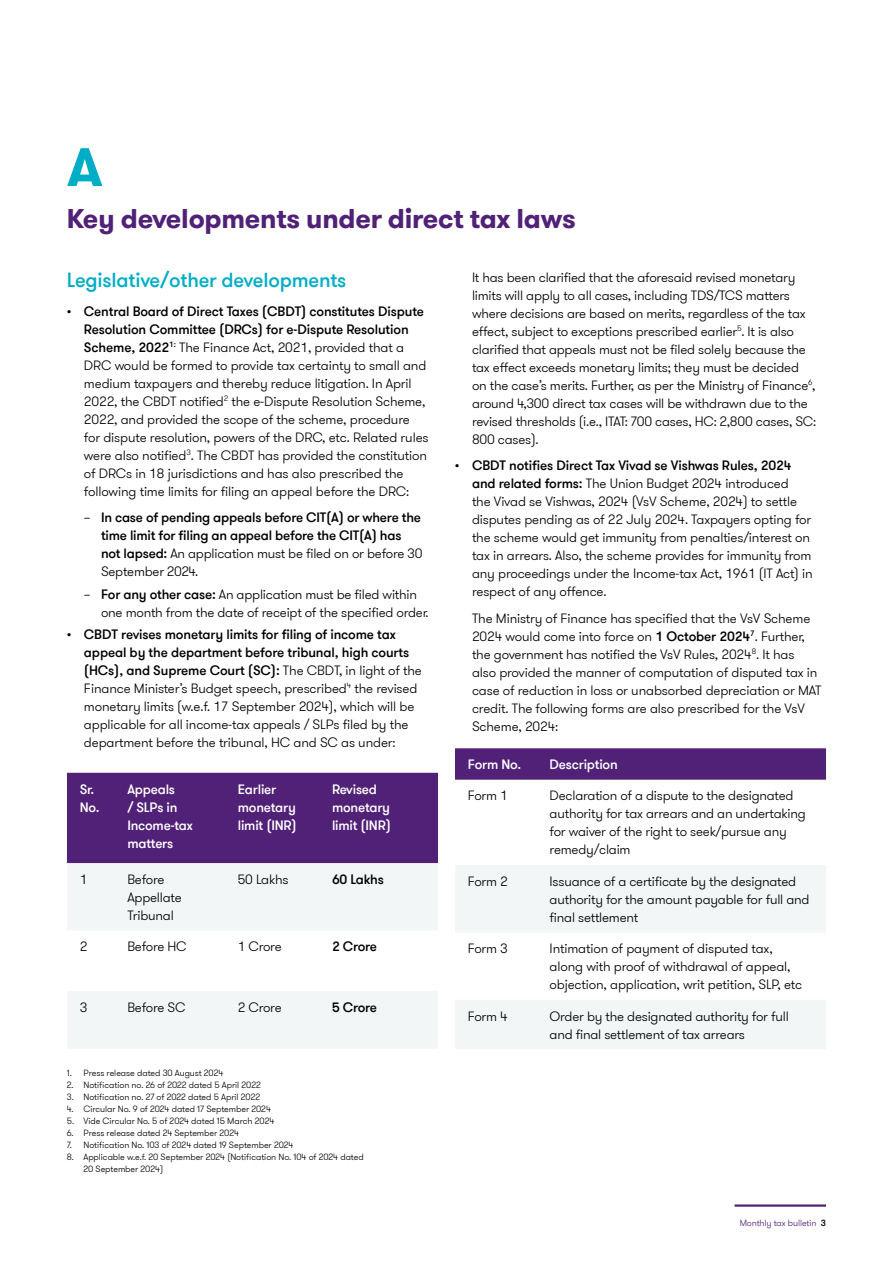
<style>
.page{position:relative;width:893px;height:1263px;background:#fff}
.page>*{position:absolute;margin:0;border:0;box-sizing:border-box;transform-origin:0 0}
.t1{font:700 54px "GT Walsheim Pro";color:#00adc7}
.t2{font:700 27px "GT Walsheim Pro";letter-spacing:-.01em;color:#512178}
.t3{font:500 20.25px "GT Walsheim Pro";letter-spacing:-.01em;color:#00adc7}
.t4{font:300 13.5px/18px "GT Walsheim Pro";letter-spacing:-.015em;color:#000}
.t5{font:500 13.5px/18px "GT Walsheim Pro";letter-spacing:-.015em;color:#000}
.t6{font:500 13.5px/18px "GT Walsheim Pro";letter-spacing:-.015em;color:#fff}
.t7{font:300 9px/12px "GT Walsheim Pro";letter-spacing:-.005em;color:#000}
.t8{font:300 9px "GT Walsheim Pro";letter-spacing:-.01em;color:#512178}
.s1{font-weight:500}
.s2{font-weight:300}
.s3{font-weight:500;color:#000}
</style>
<div class="page">
<hr style="left:735px;top:1204px;width:91px;height:3px;background:#512178">
<div style="left:67px;top:773px;width:371px;height:90px;background:#512178"></div>
<div style="left:67px;top:863px;width:371px;height:185px;background:#f3f6f6"></div>
<svg style="left:67px;top:931px;width:371px;height:60px"></svg>
<div style="left:455px;top:748px;width:371px;height:32px;background:#512178"></div>
<svg style="left:455px;top:865px;width:371px;height:184px;fill:#f3f6f6"></svg>
<h1 class="t1" style="left:67px;top:132px;width:37px">A</h1>
<h2 class="t2" style="left:67px;top:201px;width:510px">Key developments under direct tax laws</h2>
<h3 class="t3" style="left:67px;top:267px;width:281px">Legislative/other developments</h3>
<p class="t4" style="left:84px;top:302px;width:346px;text-indent:-17px"><span class="s1">• Central Board of Direct Taxes (CBDT) constitutes Dispute Resolution Committee (DRCs) for e-Dispute Resolution Scheme, 2022</span><sup>1:</sup> The Finance Act, 2021, provided that a DRC would be formed to provide tax certainty to small and medium taxpayers and thereby reduce litigation. In April 2022, the CBDT notified<sup>2</sup> the e-Dispute Resolution Scheme, 2022, and provided the scope of the scheme, procedure for dispute resolution, powers of the DRC, etc. Related rules were also notified<sup>3</sup>. The CBDT has provided the constitution of DRCs in 18 jurisdictions and has also prescribed the following time limits for filing an appeal before the DRC:</p>
<p class="t5" style="left:101px;top:509px;width:323px;text-indent:-17px"><span class="s2">–</span> In case of pending appeals before CIT(A) or where the time limit for filing an appeal before the CIT(A) has not lapsed: <span class="s2">An application must be filed on or before 30<br>September 2024.</span></p>
<p class="t4" style="left:101px;top:585px;width:329px;text-indent:-17px">– <span class="s1">For any other case:</span> An application must be filed within one month from the date of receipt of the specified order.</p>
<p class="t4" style="left:84px;top:625px;width:339px;text-indent:-17px"><span class="s1">• CBDT revises monetary limits for filing of income tax appeal by the department before tribunal, high courts (HCs), and Supreme Court (SC):</span> The CBDT, in light of the Finance Minister’s Budget speech, prescribed<sup>4</sup> the revised monetary limits (w.e.f. 17 September 2024), which will be applicable for all income-tax appeals / SLPs filed by the department before the tribunal, HC and SC as under:</p>
<p class="t6" style="left:80px;top:780px;width:21px">Sr.<br>No.</p>
<p class="t6" style="left:127px;top:780px;width:67px">Appeals<br>/ SLPs in<br>Income-tax matters</p>
<p class="t6" style="left:238px;top:780px;width:60px">Earlier monetary limit (INR)</p>
<p class="t6" style="left:332px;top:780px;width:60px">Revised monetary limit (INR)</p>
<p class="t4" style="left:80px;top:870px;width:9px">1</p>
<p class="t4" style="left:127px;top:870px;width:56px">Before<br>Appellate<br>Tribunal</p>
<p class="t4" style="left:238px;top:870px;width:52px">50 Lakhs</p>
<p class="t5" style="left:332px;top:870px;width:53px">60 Lakhs</p>
<p class="t4" style="left:80px;top:938px;width:9px">2</p>
<p class="t4" style="left:127px;top:938px;width:61px">Before HC</p>
<p class="t4" style="left:238px;top:938px;width:45px">1 Crore</p>
<p class="t5" style="left:332px;top:938px;width:47px">2 Crore</p>
<p class="t4" style="left:80px;top:998px;width:9px">3</p>
<p class="t4" style="left:127px;top:998px;width:60px">Before SC</p>
<p class="t4" style="left:238px;top:998px;width:45px">2 Crore</p>
<p class="t5" style="left:332px;top:998px;width:47px">5 Crore</p>
<p class="t7" style="left:67px;top:1067px;width:158px">1. Press release dated 30 August 2024</p>
<p class="t7" style="left:67px;top:1079px;width:195px">2. Notification no. 26 of 2022 dated 5 April 2022</p>
<p class="t7" style="left:67px;top:1091px;width:195px">3. Notification no. 27 of 2022 dated 5 April 2022</p>
<p class="t7" style="left:67px;top:1103px;width:205px">4. Circular No. 9 of 2024 dated 17 September 2024</p>
<p class="t7" style="left:67px;top:1115px;width:209px">5. Vide Circular No. 5 of 2024 dated 15 March 2024</p>
<p class="t7" style="left:67px;top:1127px;width:173px">6. Press release dated 24 September 2024</p>
<p class="t7" style="left:67px;top:1139px;width:228px">7. Notification No. 103 of 2024 dated 19 September 2024</p>
<p class="t7" style="left:83px;top:1151px;width:282px;text-indent:-16px">8. Applicable w.e.f. 20 September 2024 (Notification No. 104 of 2024 dated<br>20 September 2024)</p>
<p class="t4" style="left:472px;top:268px;width:346px">It has been clarified that the aforesaid revised monetary limits will apply to all cases, including TDS/TCS matters where decisions are based on merits, regardless of the tax effect, subject to exceptions prescribed earlier<sup>5</sup>. It is also clarified that appeals must not be filed solely because the tax effect exceeds monetary limits; they must be decided on the case’s merits. Further, as per the Ministry of Finance<sup>6</sup>, around 4,300 direct tax cases will be withdrawn due to the revised thresholds (i.e., ITAT: 700 cases, HC: 2,800 cases, SC:<br>800 cases).</p>
<p class="t4" style="left:472px;top:457px;width:342px;text-indent:-17px"><span class="s1">• CBDT notifies Direct Tax Vivad se Vishwas Rules, 2024 and related forms:</span> The Union Budget 2024 introduced<br>the Vivad se Vishwas, 2024 (VsV Scheme, 2024) to settle disputes pending as of 22 July 2024. Taxpayers opting for the scheme would get immunity from penalties/interest on tax in arrears. Also, the scheme provides for immunity from any proceedings under the Income-tax Act, 1961 (IT Act) in respect of any offence.</p>
<p class="t4" style="left:472px;top:609px;width:351px">The Ministry of Finance has specified that the VsV Scheme 2024 would come into force on <span class="s1">1 October 2024</span><sup>7</sup>. Further, the government has notified the VsV Rules, 2024<sup>8</sup>. It has also provided the manner of computation of disputed tax in case of reduction in loss or unabsorbed depreciation or MAT credit. The following forms are also prescribed for the VsV Scheme, 2024:</p>
<p class="t6" style="left:468px;top:756px;width:55px">Form No.</p>
<p class="t6" style="left:550px;top:756px;width:70px">Description</p>
<p class="t4" style="left:468px;top:787px;width:42px">Form 1</p>
<p class="t4" style="left:550px;top:787px;width:258px">Declaration of a dispute to the designated authority for tax arrears and an undertaking for waiver of the right to seek/pursue any remedy/claim</p>
<p class="t4" style="left:468px;top:872px;width:42px">Form 2</p>
<p class="t4" style="left:550px;top:872px;width:261px">Issuance of a certificate by the designated authority for the amount payable for full and final settlement</p>
<p class="t4" style="left:468px;top:940px;width:42px">Form 3</p>
<p class="t4" style="left:550px;top:940px;width:254px">Intimation of payment of disputed tax, along with proof of withdrawal of appeal, objection, application, writ petition, SLP, etc</p>
<p class="t4" style="left:468px;top:1007px;width:42px">Form 4</p>
<p class="t4" style="left:550px;top:1007px;width:241px">Order by the designated authority for full and final settlement of tax arrears</p>
<p class="t8" style="left:740px;top:1217px;width:88px">Monthly tax bulletin <span class="s3">3</span></p>
</div>
